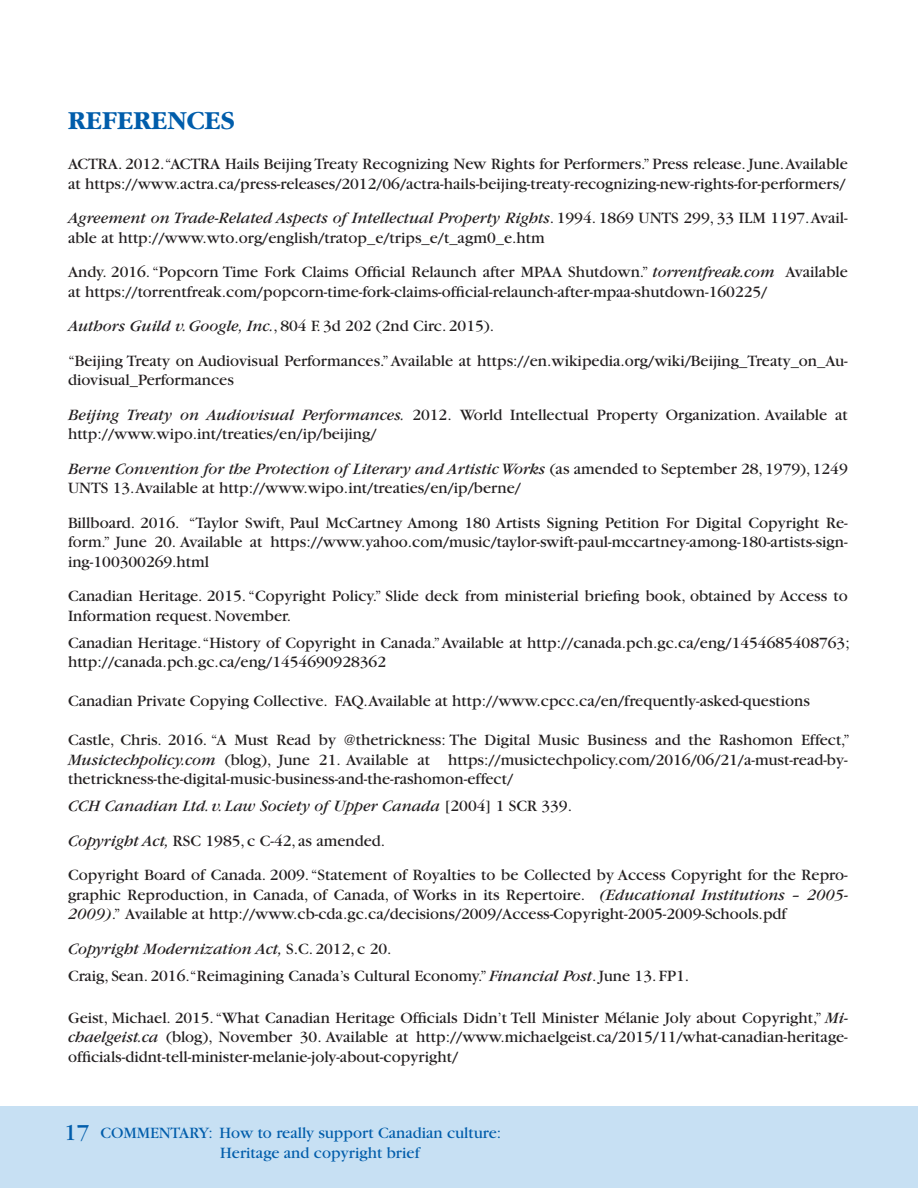
<style>
.page{position:relative;width:918px;height:1188px;background:#fff}
.page>*{position:absolute;margin:0;border:0;box-sizing:border-box;transform-origin:0 0}
.t1{font:700 27px "Garamond";color:#015dab}
.t2{font:24px "Garamond";color:#015dab}
.t3{font:16.5px/19.5px "Garamond";color:#231f20}
.t4{font:16.5px/19.5px "Garamond";color:#015dab}
.s1{font-style:italic}
</style>
<div class="page">
<div style="left:0;top:1106px;width:918px;height:82px;background:#c7e0f3"></div>
<h1 class="t1" style="left:68px;top:106px;width:168px">REFERENCES</h1>
<p class="t3" style="left:68px;top:155px;width:781px">ACTRA. 2012.“ACTRA Hails Beijing Treaty Recognizing New Rights for Performers.” Press release. June. Available at https://www.actra.ca/press-releases/2012/06/actra-hails-beijing-treaty-recognizing-new-rights-for-performers/</p>
<p class="t3" style="left:68px;top:209px;width:781px"><span class="s1">Agreement on Trade-Related Aspects of Intellectual Property Rights</span>. 1994. 1869 UNTS 299, 33 ILM 1197. Avail&shy;able at http://www.wto.org/english/tratop_e/trips_e/t_agm0_e.htm</p>
<p class="t3" style="left:68px;top:263px;width:781px">Andy. 2016. “Popcorn Time Fork Claims Official Relaunch after MPAA Shutdown.” <span class="s1">torrentfreak.com</span> Available at https://torrentfreak.com/popcorn-time-fork-claims-official-relaunch-after-mpaa-shutdown-160225/</p>
<p class="t3" style="left:68px;top:309px;width:781px;line-height:34.5px"><span class="s1">Authors Guild v. Google, Inc.</span>, 804 F. 3d 202 (2nd Circ. 2015).<br>“Beijing Treaty on Audiovisual Performances.” Available at https://en.wikipedia.org/wiki/Beijing_Treaty_on_Au-</p>
<p class="t3" style="left:68px;top:363px;width:781px;line-height:34.5px">diovisual_Performances<br><span class="s1">Beijing Treaty on Audiovisual Performances.</span> 2012. World Intellectual Property Organization. Available at</p>
<p class="t3" style="left:68px;top:417px;width:781px;line-height:34.5px">http://www.wipo.int/treaties/en/ip/beijing/<br><span class="s1">Berne Convention for the Protection of Literary and Artistic Works</span> (as amended to September 28, 1979), 1249</p>
<p class="t3" style="left:68px;top:471px;width:781px;line-height:34.5px">UNTS 13.Available at http://www.wipo.int/treaties/en/ip/berne/<br>Billboard. 2016. “Taylor Swift, Paul McCartney Among 180 Artists Signing Petition For Digital Copyright Re-</p>
<p class="t3" style="left:68px;top:533px;width:781px">form.” June 20. Available at https://www.yahoo.com/music/taylor-swift-paul-mccartney-among-180-artists-sign&shy;ing-100300269.html</p>
<p class="t3" style="left:68px;top:587px;width:781px">Canadian Heritage. 2015. “Copyright Policy.” Slide deck from ministerial briefing book, obtained by Access to<br>Information request. November.</p>
<p class="t3" style="left:68px;top:633px;width:783px">Canadian Heritage.“History of Copyright in Canada.” Available at http://canada.pch.gc.ca/eng/1454685408763; http://canada.pch.gc.ca/eng/1454690928362</p>
<p class="t3" style="left:68px;top:692px;width:743px">Canadian Private Copying Collective. FAQ.Available at http://www.cpcc.ca/en/frequently-asked-questions</p>
<p class="t3" style="left:68px;top:731px;width:784px">Castle, Chris. 2016. “A Must Read by @thetrickness: The Digital Music Business and the Rashomon Effect,”<br><span class="s1">Musictechpolicy.com</span> (blog), June 21. Available at https://musictechpolicy.com/2016/06/21/a-must-read-by&shy;thetrickness-the-digital-music-business-and-the-rashomon-effect/</p>
<p class="t3" style="left:68px;top:789px;width:781px;line-height:34.5px"><span class="s1">CCH Canadian Ltd. v. Law Society of Upper Canada</span> [2004] 1 SCR 339.<br><span class="s1">Copyright Act,</span> RSC 1985, c C-42, as amended.<br>Copyright Board of Canada. 2009. “Statement of Royalties to be Collected by Access Copyright for the Repro-</p>
<p class="t3" style="left:68px;top:885px;width:781px">graphic Reproduction, in Canada, of Canada, of Works in its Repertoire. <span class="s1">(Educational Institutions – 2005-<br>2009)</span>.” Available at http://www.cb-cda.gc.ca/decisions/2009/Access-Copyright-2005-2009-Schools.pdf</p>
<p class="t3" style="left:68px;top:935px;width:623px;line-height:27px"><span class="s1">Copyright Modernization Act,</span> S.C. 2012, c 20.<br>Craig, Sean. 2016.“Reimagining Canada’s Cultural Economy.” <span class="s1">Financial Post</span>. June 13. FP1.</p>
<p class="t3" style="left:68px;top:1008px;width:782px;text-align:justify">Geist, Michael. 2015. “What Canadian Heritage Officials Didn’t Tell Minister Mélanie Joly about Copyright,” <span class="s1">Mi&shy;chaelgeist.ca</span> (blog), November 30. Available at http://www.michaelgeist.ca/2015/11/what-canadian-heritage&shy;officials-didnt-tell-minister-melanie-joly-about-copyright/</p>
<h2 class="t2" style="left:64px;top:1120px;width:27px">17</h2>
<p class="t4" style="left:220px;top:1124px;width:283px;text-indent:-120px">Commentary: How to really support Canadian culture:<br>Heritage and copyright brief</p>
</div>
